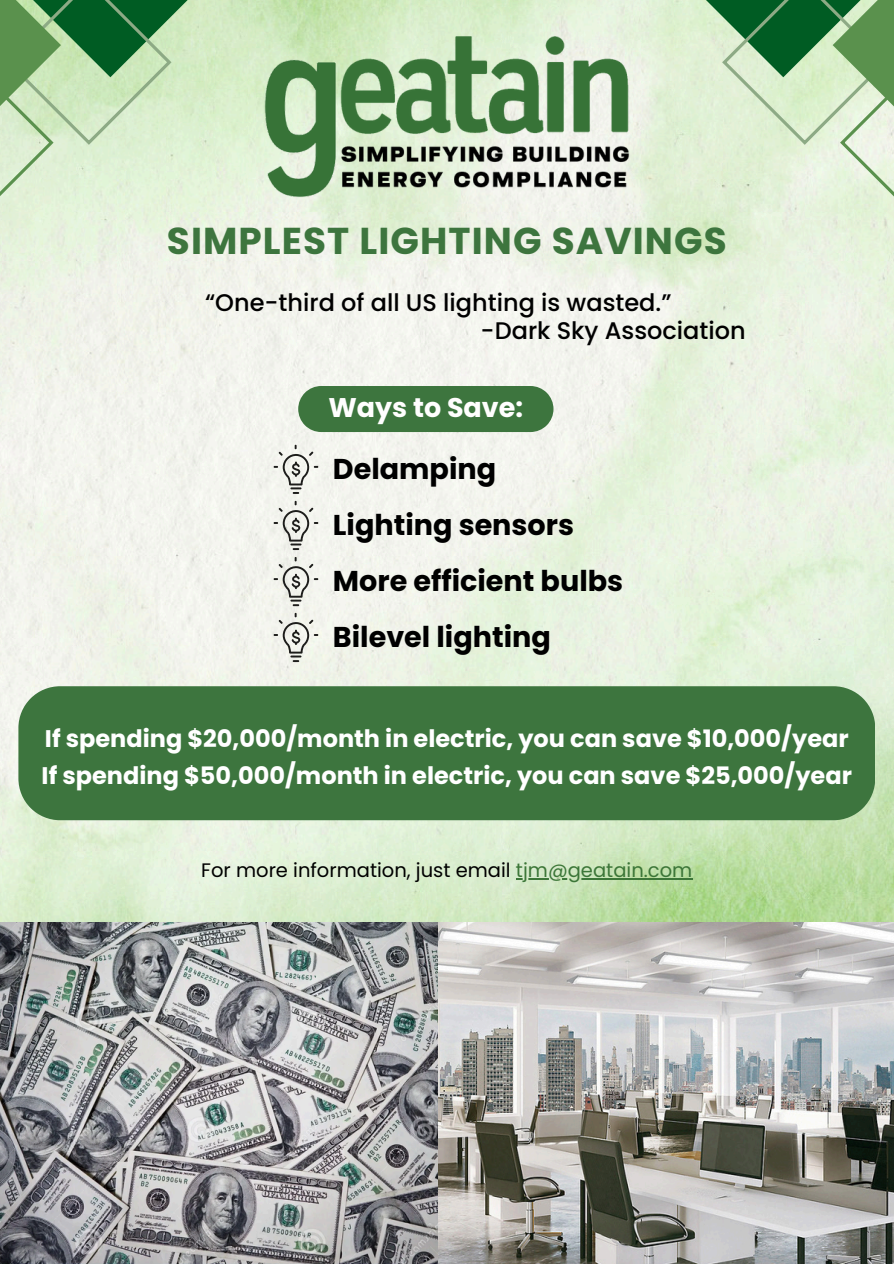
<style>
.page{position:relative;width:894px;height:1264px;background:#fff}
.page>*{position:absolute;margin:0;border:0;box-sizing:border-box;transform-origin:0 0}
.t1{font:700 37.35px "Poppins";letter-spacing:.03em;color:#3d753e}
.t2{font:700 28.65px "Poppins";color:#000}
.t3{font:700 27px "Poppins";color:#fffefe}
.t4{font:700 24px/37.2px "Poppins";color:#fff}
.t5{font:500 24px/28.2px "Poppins";color:#000}
.t6{font:19.5px "Poppins";color:#000}
.s1{color:#3c7638}
</style>
<div class="page">
<img style="left:0;top:0;width:893px;height:922px">
<img style="left:0;top:922px;width:438px;height:341px">
<svg style="left:273px;top:444px;width:45px;height:50px"></svg>
<svg style="left:273px;top:500px;width:45px;height:50px"></svg>
<svg style="left:273px;top:556px;width:45px;height:50px"></svg>
<svg style="left:273px;top:612px;width:45px;height:50px"></svg>
<div style="left:298px;top:386px;width:255px;height:46px;background:#3d753e"></div>
<img style="left:244px;top:31px;width:420px;height:173px">
<svg style="left:0;top:0;width:191px;height:214px;background:#adcea6"></svg>
<svg style="left:702px;top:0;width:191px;height:214px;background:#b3d1ae"></svg>
<img style="left:438px;top:922px;width:455px;height:341px">
<div style="left:18px;top:686px;width:856px;height:134px;background:#3d753e"></div>
<hr style="left:516px;top:878px;width:176px;height:1px;background:#3c7638">
<h2 class="t1" style="left:167px;top:215px;width:561px">SIMPLEST LIGHTING SAVINGS</h2>
<p class="t5" style="left:480px;top:289px;width:266px;text-indent:-275px">“One-third of all US lighting is wasted.” -Dark Sky Association</p>
<h2 class="t3" style="left:328px;top:389px;width:196px">Ways to Save:</h2>
<p class="t2" style="left:333px;top:448px;width:165px">Delamping</p>
<p class="t2" style="left:333px;top:504px;width:242px">Lighting sensors</p>
<h1 class="t2" style="left:333px;top:560px;width:292px">More efficient bulbs</h1>
<h3 class="t2" style="left:333px;top:616px;width:219px">Bilevel lighting</h3>
<p class="t4" style="left:42px;top:719px;width:811px">If spending $20,000/month in electric, you can save $10,000/year<br>If spending $50,000/month in electric, you can save $25,000/year</p>
<h2 class="t6" style="left:201px;top:856px;width:492px">For more information, just email <span class="s1">tjm@geatain.com</span></h2>
</div>
